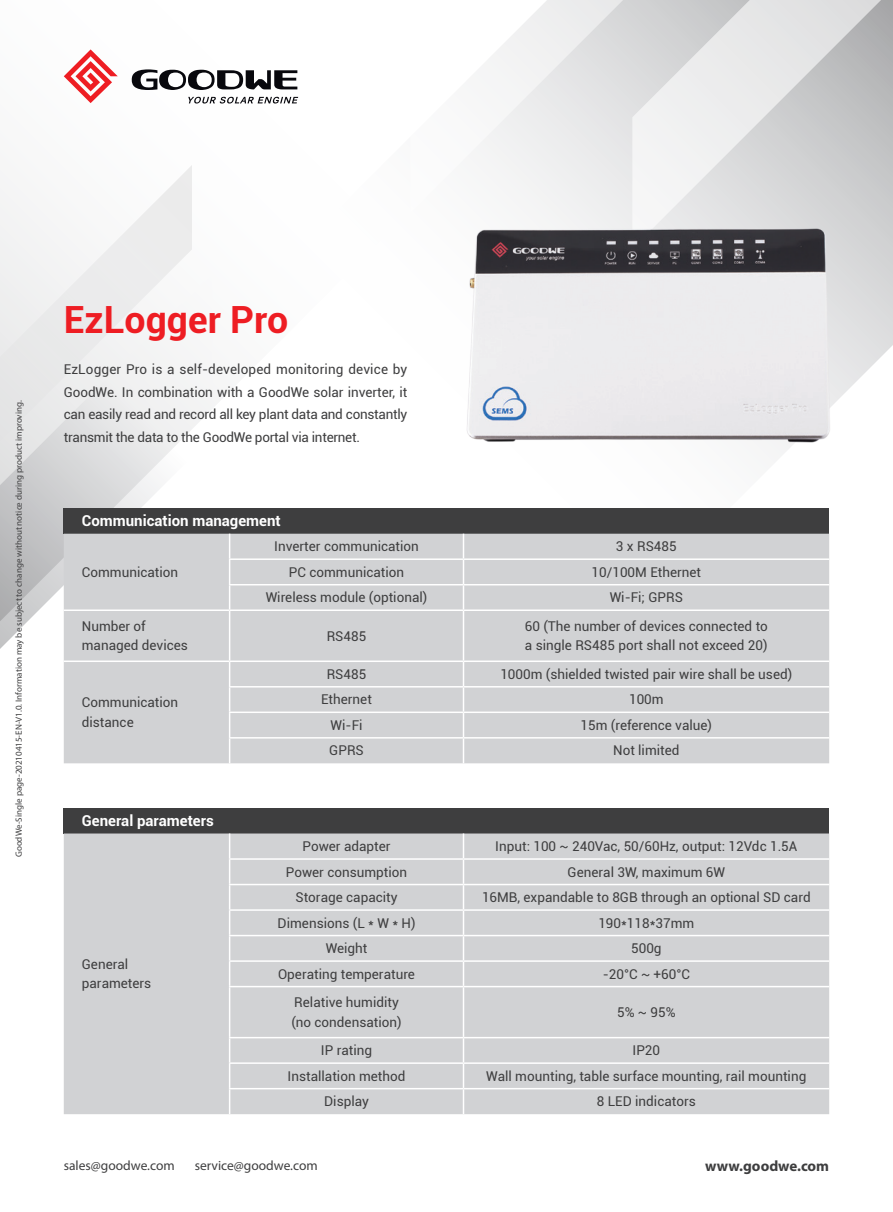
<style>
.page{position:relative;width:893px;height:1212px;background:#fff}
.page>*{position:absolute;margin:0;border:0;box-sizing:border-box;transform-origin:0 0}
.t1{font:700 37.5px "Roboto";color:#ee1d23}
.t2{font:700 15px "Roboto";color:#fff}
.t3{font:700 15px "Myriad Pro";color:#3e3e3f}
.t4{font:13.5px/19.5px "Roboto";color:#3e3e3f}
.t5{font:13.5px "Myriad Pro";color:#3e3e3f}
.t6{font:9px "Myriad Pro";color:#3e3e3f}
</style>
<div class="page">
<svg style="left:0;top:621px;width:212px;height:213px"></svg>
<svg style="left:745px;top:0;width:148px;height:150px;background:#cfcfd0"></svg>
<svg style="left:621px;top:0;width:124px;height:150px;fill:#e8e9e9"></svg>
<svg style="left:0;top:0;width:621px;height:621px"></svg>
<img style="left:387px;top:150px;width:506px;height:358px">
<svg style="left:132px;top:69px;width:165px;height:21px"></svg>
<svg style="left:64px;top:49px;width:54px;height:54px"></svg>
<svg style="left:188px;top:97px;width:110px;height:7px"></svg>
<div style="left:64px;top:508px;width:765px;height:26px;background:#3e3e3f"></div>
<div style="left:64px;top:534px;width:765px;height:229px;background:#d1d2d4"></div>
<hr style="left:229px;top:558px;width:234px;height:2px;background:#fff">
<hr style="left:463px;top:558px;width:366px;height:2px;background:#fff">
<hr style="left:229px;top:584px;width:234px;height:1px;background:#fff">
<svg style="left:229px;top:534px;width:1px;height:75px"></svg>
<hr style="left:463px;top:584px;width:366px;height:1px;background:#fff">
<svg style="left:463px;top:534px;width:1px;height:75px"></svg>
<hr style="left:64px;top:609px;width:166px;height:2px;background:#fff">
<hr style="left:230px;top:609px;width:233px;height:2px;background:#fff">
<hr style="left:229px;top:611px;width:1px;height:49px;background:#fff">
<hr style="left:463px;top:609px;width:366px;height:2px;background:#fff">
<hr style="left:463px;top:611px;width:1px;height:49px;background:#fff">
<hr style="left:64px;top:660px;width:166px;height:2px;background:#fff">
<hr style="left:230px;top:660px;width:233px;height:2px;background:#fff">
<hr style="left:463px;top:660px;width:366px;height:2px;background:#fff">
<hr style="left:229px;top:686px;width:234px;height:1px;background:#fff">
<hr style="left:463px;top:686px;width:366px;height:1px;background:#fff">
<hr style="left:229px;top:711px;width:234px;height:2px;background:#fff">
<hr style="left:463px;top:711px;width:366px;height:2px;background:#fff">
<hr style="left:229px;top:737px;width:234px;height:1px;background:#fff">
<svg style="left:229px;top:662px;width:1px;height:101px"></svg>
<hr style="left:463px;top:737px;width:366px;height:1px;background:#fff">
<svg style="left:463px;top:662px;width:1px;height:101px"></svg>
<div style="left:64px;top:808px;width:765px;height:25px;background:#3e3e3f"></div>
<div style="left:64px;top:833px;width:765px;height:281px;background:#d1d2d4"></div>
<hr style="left:229px;top:858px;width:234px;height:2px;background:#fff">
<hr style="left:463px;top:858px;width:366px;height:2px;background:#fff">
<hr style="left:229px;top:884px;width:234px;height:1px;background:#fff">
<hr style="left:463px;top:884px;width:366px;height:1px;background:#fff">
<hr style="left:229px;top:909px;width:234px;height:2px;background:#fff">
<hr style="left:463px;top:909px;width:366px;height:2px;background:#fff">
<hr style="left:229px;top:935px;width:234px;height:1px;background:#fff">
<hr style="left:463px;top:935px;width:366px;height:1px;background:#fff">
<hr style="left:229px;top:960px;width:234px;height:2px;background:#fff">
<svg style="left:229px;top:833px;width:1px;height:153px"></svg>
<hr style="left:463px;top:960px;width:366px;height:2px;background:#fff">
<svg style="left:463px;top:833px;width:1px;height:153px"></svg>
<hr style="left:229px;top:986px;width:234px;height:1px;background:#fff">
<hr style="left:229px;top:987px;width:1px;height:50px;background:#fff">
<hr style="left:463px;top:986px;width:366px;height:1px;background:#fff">
<hr style="left:463px;top:987px;width:1px;height:50px;background:#fff">
<hr style="left:229px;top:1037px;width:234px;height:1px;background:#fff">
<hr style="left:463px;top:1037px;width:366px;height:1px;background:#fff">
<hr style="left:229px;top:1062px;width:234px;height:2px;background:#fff">
<hr style="left:463px;top:1062px;width:366px;height:2px;background:#fff">
<hr style="left:229px;top:1088px;width:234px;height:1px;background:#fff">
<svg style="left:229px;top:1038px;width:1px;height:76px"></svg>
<hr style="left:463px;top:1088px;width:366px;height:1px;background:#fff">
<svg style="left:463px;top:1038px;width:1px;height:76px"></svg>
<p class="t6" style="left:13px;top:857px;width:458px;rotate:-90deg">GoodWe-Single page-20210415-EN-V1.0. Information may be subject to change without notice during product improving.</p>
<h1 class="t1" style="left:64px;top:293px;width:226px">EzLogger Pro</h1>
<p class="t4" style="left:64px;top:358px;width:345px;line-height:22.5px;text-align:justify">EzLogger Pro is a self-developed monitoring device by GoodWe. In combination with a GoodWe solar inverter, it can easily read and record all key plant data and constantly transmit the data to the GoodWe portal via internet.</p>
<p class="t2" style="left:82px;top:510px;width:200px">Communication management</p>
<p class="t4" style="left:82px;top:562px;width:98px">Communication</p>
<p class="t4" style="left:274px;top:536px;width:146px">Inverter communication</p>
<p class="t4" style="left:616px;top:536px;width:62px">3 x RS485</p>
<p class="t4" style="left:289px;top:562px;width:117px">PC communication</p>
<p class="t4" style="left:592px;top:562px;width:111px">10/100M Ethernet</p>
<p class="t4" style="left:266px;top:587px;width:163px">Wireless module (optional)</p>
<p class="t4" style="left:610px;top:587px;width:75px">Wi-Fi; GPRS</p>
<p class="t4" style="left:82px;top:616px;width:108px">Number of managed devices</p>
<p class="t4" style="left:327px;top:625px;width:41px">RS485</p>
<p class="t4" style="left:525px;top:616px;width:245px">60 (The number of devices connected to a single RS485 port shall not exceed 20)</p>
<p class="t4" style="left:82px;top:692px;width:98px">Communication distance</p>
<p class="t2" style="left:82px;top:810px;width:133px">General parameters</p>
<p class="t4" style="left:82px;top:954px;width:71px">General parameters</p>
<p class="t4" style="left:327px;top:664px;width:41px">RS485</p>
<p class="t4" style="left:500px;top:664px;width:293px">1000m (shielded twisted pair wire shall be used)</p>
<p class="t4" style="left:321px;top:689px;width:52px">Ethernet</p>
<p class="t4" style="left:629px;top:689px;width:36px">100m</p>
<p class="t4" style="left:331px;top:715px;width:33px">Wi-Fi</p>
<p class="t4" style="left:581px;top:715px;width:133px">15m (reference value)</p>
<p class="t4" style="left:329px;top:740px;width:36px">GPRS</p>
<p class="t4" style="left:613px;top:740px;width:68px">Not limited</p>
<p class="t4" style="left:303px;top:836px;width:90px">Power adapter</p>
<p class="t4" style="left:495px;top:836px;width:304px">Input: 100 ~ 240Vac, 50/60Hz, output: 12Vdc 1.5A</p>
<p class="t4" style="left:286px;top:861px;width:123px">Power consumption</p>
<p class="t4" style="left:568px;top:861px;width:159px">General 3W, maximum 6W</p>
<p class="t4" style="left:296px;top:887px;width:104px">Storage capacity</p>
<p class="t4" style="left:482px;top:887px;width:330px">16MB, expandable to 8GB through an optional SD card</p>
<p class="t4" style="left:278px;top:912px;width:139px">Dimensions (L * W * H)</p>
<p class="t4" style="left:598px;top:912px;width:98px">190*118*37mm</p>
<p class="t4" style="left:326px;top:938px;width:43px">Weight</p>
<p class="t4" style="left:631px;top:938px;width:32px">500g</p>
<p class="t4" style="left:278px;top:963px;width:138px">Operating temperature</p>
<p class="t4" style="left:603px;top:963px;width:89px">-20°C ~ +60°C</p>
<p class="t4" style="left:291px;top:992px;width:112px">Relative humidity (no condensation)</p>
<p class="t4" style="left:617px;top:1002px;width:60px">5% ~ 95%</p>
<p class="t4" style="left:321px;top:1040px;width:53px">IP rating</p>
<p class="t4" style="left:633px;top:1040px;width:29px">IP20</p>
<p class="t4" style="left:288px;top:1066px;width:119px">Installation method</p>
<p class="t4" style="left:486px;top:1066px;width:322px">Wall mounting, table surface mounting, rail mounting</p>
<p class="t4" style="left:324px;top:1091px;width:46px">Display</p>
<p class="t4" style="left:597px;top:1091px;width:100px">8 LED indicators</p>
<p class="t5" style="left:64px;top:1157px;width:112px">sales@goodwe.com</p>
<p class="t5" style="left:195px;top:1157px;width:125px">service@goodwe.com</p>
<p class="t3" style="left:705px;top:1156px;width:125px">www.goodwe.com</p>
</div>
